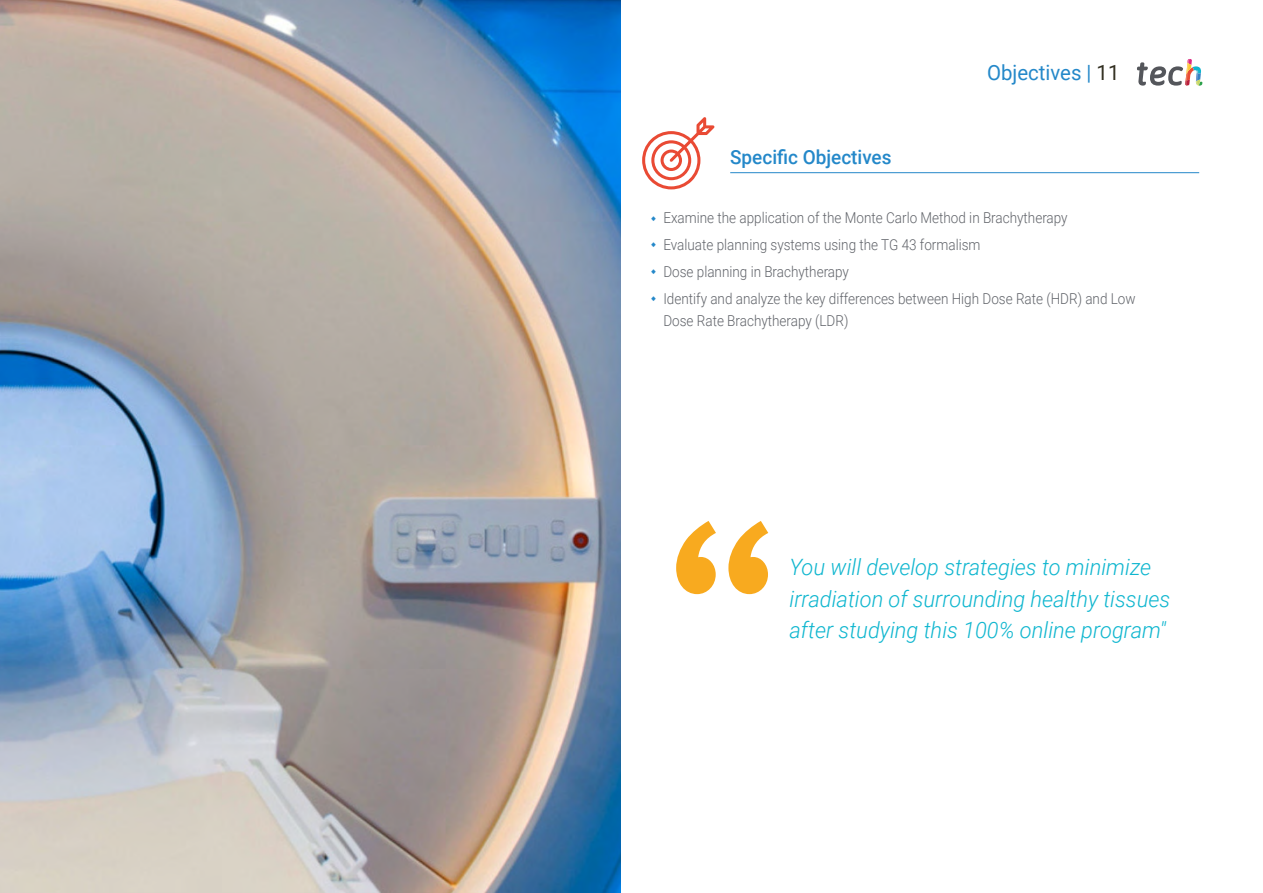
<style>
.page{position:relative;width:1263px;height:893px;background:#fff}
.page>*{position:absolute;margin:0;border:0;box-sizing:border-box;transform-origin:0 0}
.t1{font:italic 300 22.5px/31.5px "Roboto";color:#0fb6cf}
.t2{font:21px "Roboto";color:#2488c9}
.t3{font:500 19.5px "Roboto";color:#2488c9}
.t4{font:300 15px/26.7px "Roboto";color:#61646a;scale:.9 1}
.s1{color:#312e20}
</style>
<div class="page">
<hr style="left:730px;top:172px;width:469px;height:1px;background:#2488c9">
<svg style="left:642px;top:117px;width:72px;height:72px"></svg>
<img style="left:0;top:0;width:621px;height:893px">
<svg style="left:676px;top:521px;width:92px;height:73px"></svg>
<svg style="left:1137px;top:59px;width:65px;height:27px"></svg>
<h3 class="t3" style="left:730px;top:144px;width:163px">Specific Objectives</h3>
<h2 class="t2" style="left:987px;top:57px;width:134px">Objectives | <span class="s1">11</span></h2>
<p class="t4" style="left:663px;top:204px;width:526px">Examine the application of the Monte Carlo Method in Brachytherapy<br>Evaluate planning systems using the TG 43 formalism<br>Dose planning in Brachytherapy<br>Identify and analyze the key differences between High Dose Rate (HDR) and Low</p>
<p class="t4" style="left:663px;top:307px;width:207px">Dose Rate Brachytherapy (LDR)</p>
<h1 class="t1" style="left:789px;top:551px;width:382px">You will develop strategies to minimize irradiation of surrounding healthy tissues after studying this 100% online program"</h1>
</div>
